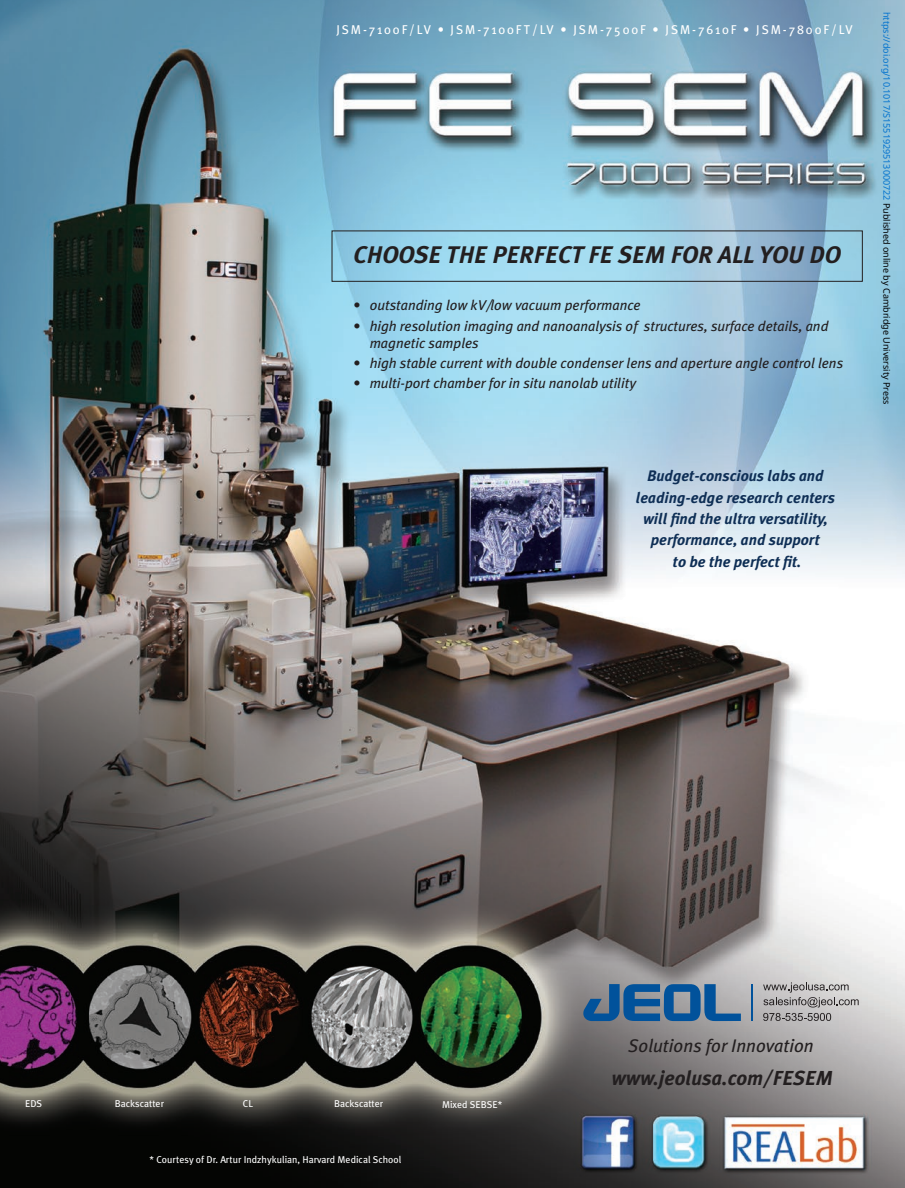
<style>
.page{position:relative;width:905px;height:1188px;background:#fff}
.page>*{position:absolute;margin:0;border:0;box-sizing:border-box;transform-origin:0 0}
.t1{font:italic 700 24px "Meta Plus";letter-spacing:.025em;color:#231f20}
.t2{font:italic 700 20.25px "Meta Plus";color:#231f20}
.t3{font:italic 18.3px "Meta Plus";color:#231f20}
.t4{font:italic 700 15.3px/21.5px "Meta Plus";color:#0e2e55;text-align:center}
.t5{font:italic 14.25px/17.1px "Meta Plus";color:#231f20}
.t6{font:12.75px "Meta Plus";letter-spacing:.15em;color:#fff}
.t7{font:9.9px "Meta Plus";color:#fff}
.t8{font:9px "Noto Sans";color:#0172cf}
.s1{color:#000}
</style>
<div class="page">
<img style="left:0;top:0;width:904px;height:1188px">
<div style="left:331px;top:231px;width:531px;height:51px;border:1px solid #231f20"></div>
<svg style="left:583px;top:984px;width:157px;height:37px;background:#49749c"></svg>
<svg style="left:763px;top:982px;width:95px;height:39px;background:#aeacad"></svg>
<hr style="left:751px;top:985px;width:2px;height:36px;background:#01529b">
<p class="t6" style="left:336px;top:22px;width:518px">JSM-7100F/LV • JSM-7100FT/LV • JSM-7500F • JSM-7610F • JSM-7800F/LV</p>
<p class="t8" style="left:893px;top:12px;width:394px;rotate:90deg">https://doi.org/10.1017/S1551929513000722 <span class="s1">Published online by Cambridge University Press</span></p>
<h1 class="t1" style="left:353px;top:241px;width:488px">Choose the per feCt fe seM for all you do</h1>
<p class="t5" style="left:353px;top:297px;width:289px">• outstanding low kV/low vacuum performance</p>
<p class="t5" style="left:369px;top:317px;width:460px;text-indent:-17px">• high resolution imaging and nanoanalysis of structures, surface details, and magnetic samples</p>
<p class="t5" style="left:353px;top:354px;width:491px">• high stable current with double condenser lens and aperture angle control lens</p>
<p class="t5" style="left:353px;top:374px;width:284px">• multi-port chamber for in situ nanolab utility</p>
<p class="t4" style="left:636px;top:465px;width:201px">Budget-conscious labs and leading-edge research centers will find the ultra versatility, performance, and support<br>to be the perfect fit.</p>
<p class="t3" style="left:628px;top:1035px;width:187px">Solutions for Innovation</p>
<p class="t7" style="left:25px;top:1098px;width:19px">EDS</p>
<p class="t7" style="left:115px;top:1098px;width:51px">Backscatter</p>
<p class="t7" style="left:243px;top:1098px;width:12px">CL</p>
<p class="t7" style="left:334px;top:1098px;width:51px">Backscatter</p>
<p class="t7" style="left:442px;top:1099px;width:62px">Mixed SEBSE*</p>
<p class="t7" style="left:150px;top:1154px;width:253px">* Courtesy of Dr. Artur Indzhykulian, Harvard Medical School</p>
<h2 class="t2" style="left:611px;top:1066px;width:223px">www.jeolusa.com/feseM</h2>
</div>
